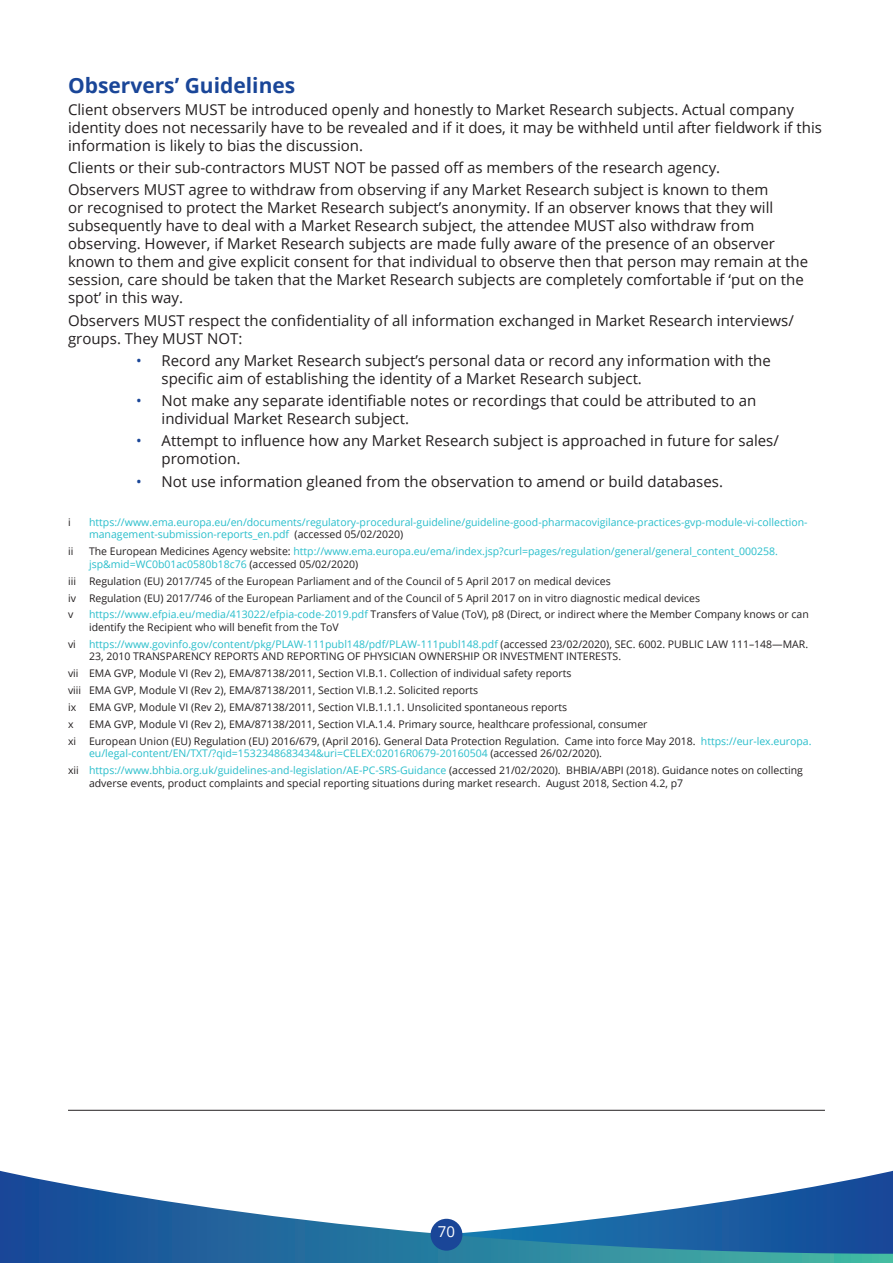
<style>
.page{position:relative;width:893px;height:1263px;background:#fff}
.page>*{position:absolute;margin:0;border:0;box-sizing:border-box;transform-origin:0 0}
.Sub-Header{font:700 21px "Open Sans";color:#1a4698}
.Body_Copy{font:15px/18px "Open Sans";color:#231f20}
.t1{font:15px "Open Sans";color:#fff}
.Body_Copy-2{font:10.5px/12.6px "Open Sans";color:#231f20}
.Body_Copy-3{font:10.5px/12.6px "Open Sans";color:#28becb}
.s1{color:#1a4698}
.s2{color:#231f20}
.s3{color:#28becb}
</style>
<div class="page">
<svg style="left:0;top:1171px;width:893px;height:92px"></svg>
<div style="left:431px;top:1219px;width:31px;height:32px;background:#1a4698;border-radius:50%"></div>
<hr style="left:68px;top:1110px;width:757px;height:1px;background:#231f20">
<p class="Sub-Header" style="left:68px;top:70px;width:229px">Observers’ Guidelines</p>
<p class="Body_Copy" style="left:68px;top:100px;width:755px">Client observers MUST be introduced openly and honestly to Market Research subjects. Actual company identity does not necessarily have to be revealed and if it does, it may be withheld until after fieldwork if this information is likely to bias the discussion.</p>
<p class="Body_Copy" style="left:68px;top:158px;width:654px">Clients or their sub-contractors MUST NOT be passed off as members of the research agency.</p>
<p class="Body_Copy" style="left:68px;top:181px;width:742px">Observers MUST agree to withdraw from observing if any Market Research subject is known to them<br>or recognised to protect the Market Research subject’s anonymity. If an observer knows that they will subsequently have to deal with a Market Research subject, the attendee MUST also withdraw from observing. However, if Market Research subjects are made fully aware of the presence of an observer known to them and give explicit consent for that individual to observe then that person may remain at the session, care should be taken that the Market Research subjects are completely comfortable if ‘put on the spot’ in this way.</p>
<p class="Body_Copy" style="left:68px;top:311px;width:727px">Observers MUST respect the confidentiality of all information exchanged in Market Research interviews/ groups. They MUST NOT:</p>
<p class="Body_Copy" style="left:162px;top:351px;width:611px;text-indent:-26px"><span class="s1">•</span> Record any Market Research subject’s personal data or record any information with the specific aim of establishing the identity of a Market Research subject.</p>
<p class="Body_Copy" style="left:162px;top:391px;width:596px;text-indent:-26px"><span class="s1">•</span> Not make any separate identifiable notes or recordings that could be attributed to an individual Market Research subject.</p>
<p class="Body_Copy" style="left:162px;top:432px;width:619px;text-indent:-26px"><span class="s1">•</span> Attempt to influence how any Market Research subject is approached in future for sales/ promotion.</p>
<p class="Body_Copy" style="left:136px;top:472px;width:586px"><span class="s1">•</span> Not use information gleaned from the observation to amend or build databases.</p>
<p class="Body_Copy-2" style="left:68px;top:515px;width:4px">i</p>
<p class="Body_Copy-3" style="left:89px;top:515px;width:720px">https://www.ema.europa.eu/en/documents/regulatory-procedural-guideline/guideline-good-pharmacovigilance-practices-gvp-module-vi-collection&shy;management-submission-reports_en.pdf <span class="s2">(accessed 05/02/2020)</span></p>
<p class="Body_Copy-2" style="left:68px;top:545px;width:7px">ii</p>
<p class="Body_Copy-3" style="left:89px;top:545px;width:689px"><span class="s2">The European Medicines Agency website:</span> http://www.ema.europa.eu/ema/index.jsp?curl=pages/regulation/general/general_content_000258. jsp&amp;mid=WC0b01ac0580b18c76 <span class="s2">(accessed 05/02/2020)</span></p>
<p class="Body_Copy-2" style="left:68px;top:574px;width:544px">iii Regulation (EU) 2017/745 of the European Parliament and of the Council of 5 April 2017 on medical devices</p>
<p class="Body_Copy-2" style="left:68px;top:591px;width:634px">iv Regulation (EU) 2017/746 of the European Parliament and of the Council of 5 April 2017 on in vitro diagnostic medical devices</p>
<p class="Body_Copy-2" style="left:68px;top:608px;width:7px">v</p>
<p class="Body_Copy-2" style="left:89px;top:608px;width:721px"><span class="s3">https://www.efpia.eu/media/413022/efpia-code-2019.pdf</span> Transfers of Value (ToV), p8 (Direct, or indirect where the Member Company knows or can identify the Recipient who will benefit from the ToV</p>
<p class="Body_Copy-2" style="left:89px;top:637px;width:719px;text-indent:-21px">vi <span class="s3">https://www.govinfo.gov/content/pkg/PLAW-111publ148/pdf/PLAW-111publ148.pdf</span> (accessed 23/02/2020), SEC. 6002. PUBLIC LAW 111–148—MAR.<br>23, 2010 TRANSPARENCY REPORTS AND REPORTING OF PHYSICIAN OWNERSHIP OR INVESTMENT INTERESTS.</p>
<p class="Body_Copy-2" style="left:68px;top:667px;width:505px">vii EMA GVP, Module VI (Rev 2), EMA/87138/2011, Section VI.B.1. Collection of individual safety reports</p>
<p class="Body_Copy-2" style="left:68px;top:684px;width:412px">viii EMA GVP, Module VI (Rev 2), EMA/87138/2011, Section VI.B.1.2. Solicited reports</p>
<p class="Body_Copy-2" style="left:68px;top:701px;width:501px">ix EMA GVP, Module VI (Rev 2), EMA/87138/2011, Section VI.B.1.1.1. Unsolicited spontaneous reports</p>
<p class="Body_Copy-2" style="left:68px;top:717px;width:7px">x</p>
<p class="Body_Copy-2" style="left:89px;top:717px;width:560px">EMA GVP, Module VI (Rev 2), EMA/87138/2011, Section VI.A.1.4. Primary source, healthcare professional, consumer</p>
<p class="Body_Copy-2" style="left:89px;top:734px;width:722px;text-indent:-21px">xi European Union (EU) Regulation (EU) 2016/679, (April 2016). General Data Protection Regulation. Came into force May 2018. <span class="s3">https://eur-lex.europa. eu/legal-content/EN/TXT/?qid=1532348683434&amp;uri=CELEX:02016R0679-20160504</span> (accessed 26/02/2020).</p>
<p class="Body_Copy-2" style="left:89px;top:764px;width:715px;text-indent:-21px">xii <span class="s3">https://www.bhbia.org.uk/guidelines-and-legislation/AE-PC-SRS-Guidance</span> (accessed 21/02/2020). BHBIA/ABPI (2018). Guidance notes on collecting adverse events, product complaints and special reporting situations during market research. August 2018, Section 4.2, p7</p>
<h2 class="t1" style="left:438px;top:1221px;width:19px">70</h2>
</div>
